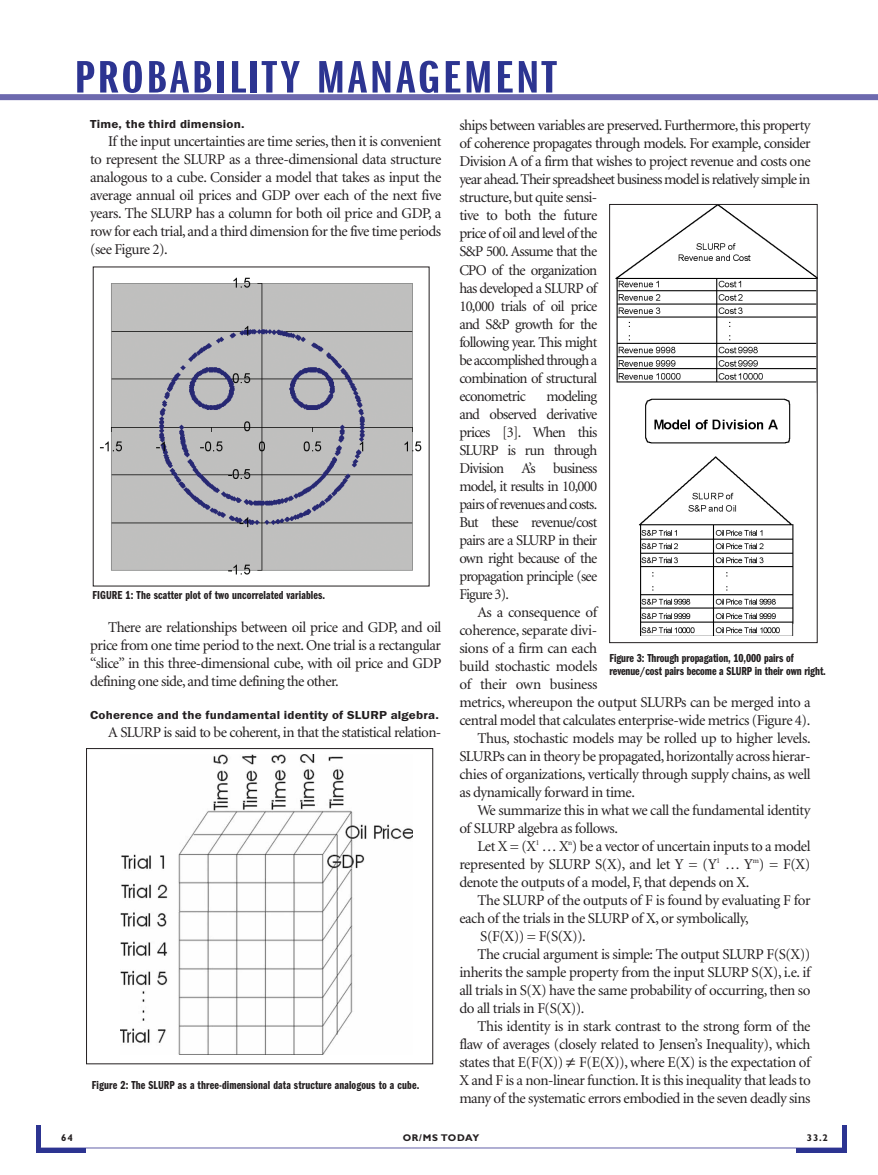
<style>
.page{position:relative;width:878px;height:1175px;background:#fff}
.page>*{position:absolute;margin:0;border:0;box-sizing:border-box;transform-origin:0 0}
.t1{font:47.25px "Franklin Gothic Itc D Demi Extra Compressed";letter-spacing:.045em;color:#2c3491;scale:1.32 1}
.t2{font:15px/18px "Minion";letter-spacing:-.035em;color:#231f20;text-align:justify}
.t3{font:600 extra-condensed 12px/13.5px "Franklin Gothic Itc T";letter-spacing:.01em;color:#231f20}
.t4{font:600 12px "Franklin Gothic Itc T";letter-spacing:.015em;color:#231f20;scale:1.09 1}
.t5{font:700 9.75px "Gill Sans";letter-spacing:.045em;color:#231f20}
.t6{font:700 9.75px "Gill Sans";letter-spacing:.075em;color:#231f20}
</style>
<div class="page">
<hr style="left:36px;top:1125px;width:4px;height:27px;background:#2c3491">
<hr style="left:842px;top:1125px;width:4px;height:27px;background:#2c3491">
<hr style="left:40px;top:1147px;width:802px;height:1px;background:#6361a9">
<hr style="left:796px;top:1148px;width:46px;height:4px;background:#2c3491">
<hr style="left:40px;top:1148px;width:46px;height:4px;background:#2c3491">
<img style="left:100px;top:277px;width:322px;height:298px">
<img style="left:121px;top:754px;width:291px;height:300px">
<div style="left:86px;top:748px;width:347px;height:316px;border:1px solid #231f20"></div>
<img style="left:615px;top:206px;width:200px;height:429px">
<div style="left:609px;top:204px;width:208px;height:439px;border:1px solid #231f20"></div>
<div style="left:0;top:94px;width:878px;height:6px;background:#6d69ae"></div>
<h1 class="t1" style="left:74px;top:49px;width:366px">PROBABILITY MANAGEMENT</h1>
<p class="t4" style="left:90px;top:117px;width:143px">Time, the third dimension.</p>
<p class="t2" style="left:90px;top:133px;width:353px;text-indent:18px">If the input uncertainties are time series, then it is convenient to represent the SLURP as a three-dimensional data structure analogous to a cube. Consider a model that takes as input the average annual oil prices and GDP over each of the next five years. The SLURP has a column for both oil price and GDP, a row for each trial,and a third dimension for the five time periods (see Figure 2).</p>
<p class="t3" style="left:93px;top:587px;width:234px">FIGURE 1: The scatter plot of two uncorrelated variables.</p>
<p class="t2" style="left:90px;top:619px;width:353px;text-indent:18px">There are relationships between oil price and GDP, and oil price from one time period to the next. One trial is a rectangular “slice” in this three-dimensional cube, with oil price and GDP defining one side, and time defining the other.</p>
<p class="t4" style="left:90px;top:708px;width:321px">Coherence and the fundamental identity of SLURP algebra.</p>
<p class="t2" style="left:108px;top:724px;width:335px">A SLURP is said to be coherent, in that the statistical relation-</p>
<p class="t3" style="left:92px;top:1078px;width:329px">Figure 2: The SLURP as a three-dimensional data structure analogous to a cube.</p>
<p class="t2" style="left:459px;top:118px;width:353px;text-align:left">ships between variables are preserved. Furthermore, this property of coherence propagates through models. For example, consider Division A of a firm that wishes to project revenue and costs one year ahead.Their spreadsheet business model is relatively simple in structure, but quite sensi-<br>tive to both the future<br>price of oil and level of the<br>S&amp;P 500. Assume that the<br>CPO of the organization<br>has developed a SLURP of<br>10,000 trials of oil price<br>and S&amp;P growth for the<br>following year. This might<br>be accomplished through a<br>combination of structural<br>econometric</p>
<p class="t2" style="left:459px;top:388px;width:139px;text-indent:87px">modeling and observed derivative prices [3]. When this SLURP is run through Division A’s business model, it results in 10,000 pairs of revenues and costs.<br>But these revenue/cost pairs are a SLURP in their own right because of the propagation principle (see Figure 3).</p>
<p class="t2" style="left:477px;top:604px;width:121px">As a consequence of</p>
<p class="t2" style="left:459px;top:622px;width:139px">coherence, separate divi-</p>
<p class="t2" style="left:459px;top:640px;width:139px">sions of a firm can each</p>
<p class="t2" style="left:459px;top:658px;width:140px">build stochastic models</p>
<p class="t2" style="left:459px;top:676px;width:140px">of their own business</p>
<p class="t2" style="left:459px;top:694px;width:353px">metrics, whereupon the output SLURPs can be merged into a</p>
<p class="t2" style="left:459px;top:712px;width:352px">central model that calculates enterprise-wide metrics (Figure 4).</p>
<p class="t2" style="left:477px;top:730px;width:335px">Thus, stochastic models may be rolled up to higher levels.</p>
<p class="t2" style="left:459px;top:748px;width:353px">SLURPs can in theory be propagated, horizontally across hierar-</p>
<p class="t2" style="left:459px;top:766px;width:353px">chies of organizations, vertically through supply chains, as well</p>
<p class="t2" style="left:459px;top:784px;width:177px">as dynamically forward in time.</p>
<p class="t2" style="left:477px;top:802px;width:335px">We summarize this in what we call the fundamental identity</p>
<p class="t2" style="left:459px;top:820px;width:160px">of SLURP algebra as follows.</p>
<p class="t2" style="left:477px;top:838px;width:335px">Let X = (X<sup>1</sup> … X<sup>n</sup>) be a vector of uncertain inputs to a model</p>
<p class="t2" style="left:459px;top:856px;width:352px">represented by SLURP S(X), and let Y = (Y<sup>1</sup> … Y<sup>m</sup>) = F(X)</p>
<p class="t2" style="left:459px;top:874px;width:291px">denote the outputs of a model, F, that depends on X.</p>
<p class="t2" style="left:477px;top:892px;width:335px">The SLURP of the outputs of F is found by evaluating F for</p>
<p class="t2" style="left:459px;top:910px;width:291px">each of the trials in the SLURP of X, or symbolically,</p>
<p class="t2" style="left:480px;top:928px;width:107px">S(F(X)) = F(S(X)).</p>
<p class="t2" style="left:477px;top:946px;width:334px">The crucial argument is simple: The output SLURP F(S(X))</p>
<p class="t2" style="left:459px;top:964px;width:352px">inherits the sample property from the input SLURP S(X), i.e. if</p>
<p class="t2" style="left:459px;top:982px;width:353px">all trials in S(X) have the same probability of occurring, then so</p>
<p class="t2" style="left:459px;top:1000px;width:127px">do all trials in F(S(X)).</p>
<p class="t2" style="left:477px;top:1018px;width:335px">This identity is in stark contrast to the strong form of the</p>
<p class="t2" style="left:459px;top:1036px;width:353px">flaw of averages (closely related to Jensen’s Inequality), which</p>
<p class="t2" style="left:459px;top:1054px;width:353px">states that E(F(X)) ≠ F(E(X)), where E(X) is the expectation of</p>
<p class="t2" style="left:459px;top:1072px;width:353px">X and F is a non-linear function. It is this inequality that leads to</p>
<p class="t2" style="left:459px;top:1090px;width:352px">many of the systematic errors embodied in the seven deadly sins</p>
<p class="t3" style="left:609px;top:651px;width:218px">Figure 3: Through propagation, 10,000 pairs of revenue/cost pairs become a SLURP in their own right.</p>
<p class="t6" style="left:61px;top:1134px;width:13px">64</p>
<p class="t5" style="left:402px;top:1134px;width:78px">OR/MS TODAY</p>
<p class="t6" style="left:807px;top:1134px;width:22px">33.2</p>
</div>
